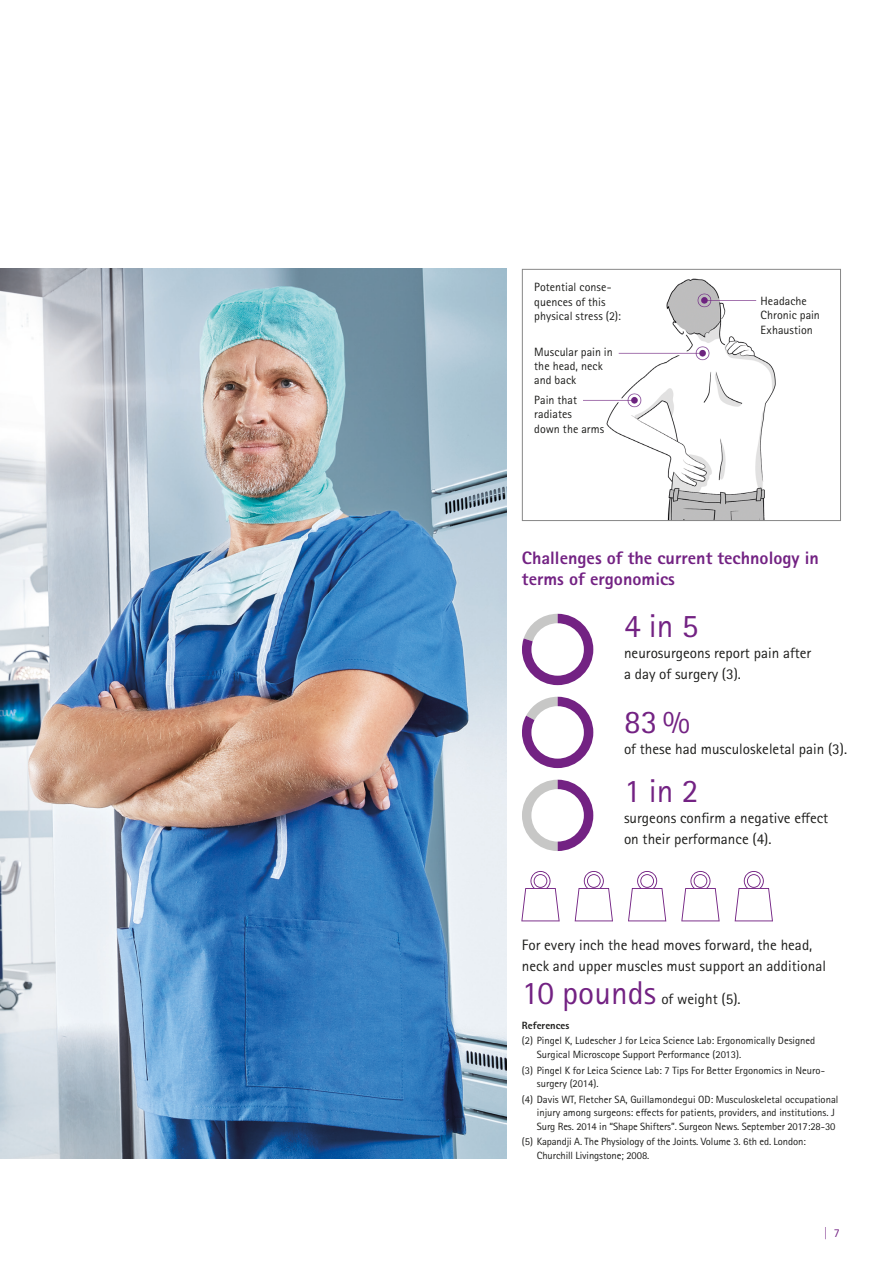
<style>
.page{position:relative;width:893px;height:1263px;background:#fff}
.page>*{position:absolute;margin:0;border:0;box-sizing:border-box;transform-origin:0 0}
.t1{font:33px "Rotis Sans Serif Pro";color:#732283}
.t2{font:800 18px/21px "Rotis Sans Serif Pro";color:#732283}
.t3{font:15px/21px "Rotis Sans Serif Pro";color:#1d1d1b}
.t4{font:12px/14.4px "Rotis Sans Serif Pro";letter-spacing:.005em;color:#1d1d1b}
.t5{font:12px "Rotis Sans Serif Pro";color:#732283}
.t6{font:10.5px/13.5px "Rotis Sans Serif Pro";color:#1d1d1b}
.t7{font:800 10.5px "Rotis Sans Serif Pro";color:#1d1d1b}
.s1{font-size:33px;color:#732283}
</style>
<div class="page">
<img style="left:0;top:269px;width:506px;height:890px">
<img style="left:584px;top:278px;width:192px;height:241px">
<div style="left:522px;top:269px;width:319px;height:252px;border:1px solid #878787"></div>
<svg style="left:521px;top:871px;width:39px;height:50px"></svg>
<svg style="left:575px;top:871px;width:38px;height:50px"></svg>
<svg style="left:628px;top:871px;width:38px;height:50px"></svg>
<svg style="left:681px;top:871px;width:39px;height:50px"></svg>
<svg style="left:735px;top:871px;width:38px;height:50px"></svg>
<svg style="left:522px;top:614px;width:71px;height:71px"></svg>
<div style="left:531px;top:623px;width:53px;height:53px;background:#fff;border-radius:50%"></div>
<svg style="left:522px;top:697px;width:71px;height:71px"></svg>
<div style="left:531px;top:706px;width:53px;height:53px;background:#fff;border-radius:50%"></div>
<svg style="left:522px;top:780px;width:71px;height:71px"></svg>
<div style="left:531px;top:789px;width:53px;height:52px;background:#fff;border-radius:50%"></div>
<p class="t4" style="left:534px;top:280px;width:88px">Potential conse&shy;quences of this physical stress (2):</p>
<p class="t4" style="left:534px;top:344px;width:80px">Muscular pain in the head, neck and back</p>
<p class="t4" style="left:534px;top:393px;width:72px">Pain that radiates<br>down the arms</p>
<p class="t4" style="left:760px;top:294px;width:61px">Headache<br>Chronic pain<br>Exhaustion</p>
<h2 class="t2" style="left:522px;top:547px;width:298px">Challenges of the current technology in terms of ergonomics</h2>
<h1 class="t1" style="left:624px;top:606px;width:76px">4 in 5</h1>
<h3 class="t3" style="left:624px;top:642px;width:189px">neurosurgeons report pain after a day of surgery (3).</h3>
<h1 class="t1" style="left:624px;top:703px;width:67px">83%</h1>
<h3 class="t3" style="left:624px;top:739px;width:225px">of these had musculoskeletal pain (3).</h3>
<h1 class="t1" style="left:624px;top:772px;width:76px">1 in 2</h1>
<h3 class="t3" style="left:624px;top:808px;width:206px">surgeons confirm a negative effect on their performance (4).</h3>
<h3 class="t3" style="left:522px;top:935px;width:306px">For every inch the head moves forward, the head, neck and upper muscles must support an additional</h3>
<h3 class="t3" style="left:522px;top:988px;width:220px"><span class="s1">10 pounds</span> of weight (5).</h3>
<p class="t7" style="left:522px;top:1018px;width:49px">References</p>
<p class="t6" style="left:537px;top:1034px;width:280px;text-indent:-15px">(2) Pingel K, Ludescher J for Leica Science Lab: Ergonomically Designed<br>Surgical Microscope Support Performance (2013).</p>
<p class="t6" style="left:537px;top:1063px;width:290px;text-indent:-15px">(3) Pingel K for Leica Science Lab: 7 Tips For Better Ergonomics in Neuro&shy;surgery (2014).</p>
<p class="t6" style="left:537px;top:1092px;width:303px;text-indent:-15px">(4) Davis WT, Fletcher SA, Guillamondegui OD: Musculoskeletal occupational injury among surgeons: effects for patients, providers, and institutions. J<br>Surg Res. 2014 in “Shape Shifters”. Surgeon News. September 2017:28-30</p>
<p class="t6" style="left:537px;top:1135px;width:271px;text-indent:-15px">(5) Kapandji A. The Physiology of the Joints. Volume 3. 6th ed. London:<br>Churchill Livingstone; 2008.</p>
<p class="t5" style="left:824px;top:1226px;width:17px">| 7</p>
</div>
